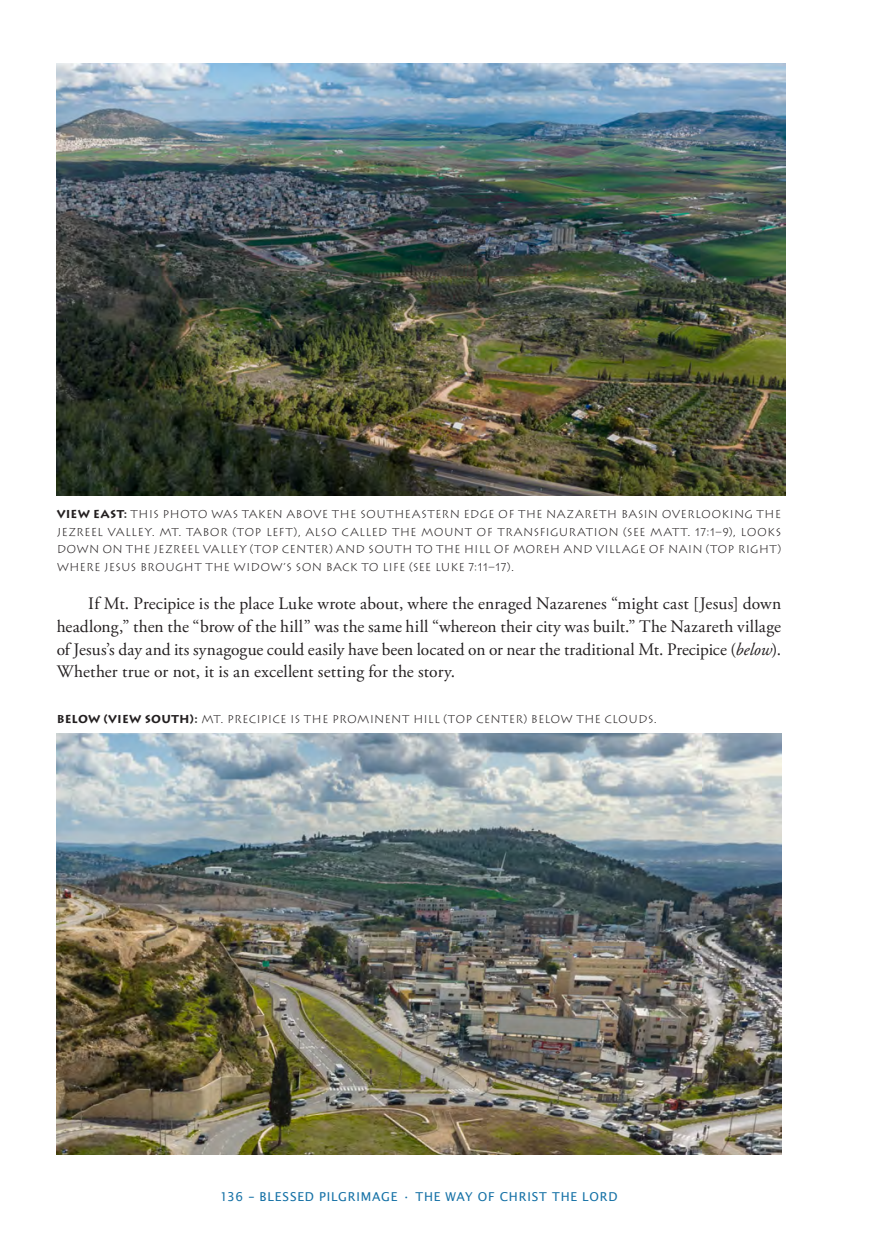
<style>
.page{position:relative;width:882px;height:1260px;background:#fff}
.page>*{position:absolute;margin:0;border:0;box-sizing:border-box;transform-origin:0 0}
.t1{font:17.5px/22.8px "Adobe Garamond Pro";letter-spacing:.005em;color:#231f20;text-align:justify}
.t2{font:12.25px "Lucida Sans";letter-spacing:.065em;color:#1571a6}
.t3{font:300 11.38px/17.5px "Lithos Pro";letter-spacing:.015em;color:#231f20;text-align:justify}
.s1{font-weight:700}
.s2{font-style:italic}
</style>
<div class="page">
<img style="left:57px;top:63px;width:728px;height:432px">
<img style="left:57px;top:733px;width:724px;height:422px">
<p class="t3" style="left:57px;top:505px;width:726px"><span class="s1">VIEW EAST:</span> THIS PHOTO WAS TAKEN ABOVE THE SOUTHEASTERN EDGE OF THE NAZARETH BASIN OVERLOOKING THE JEZREEL VALLEY. MT. TABOR (TOP LEFT), ALSO CALLED THE MOUNT OF TRANSFIGURATION (SEE MATT. 17:1–9), LOOKS DOWN ON THE JEZREEL VALLEY (TOP CENTER) AND SOUTH TO THE HILL OF MOREH AND VILLAGE OF NAIN (TOP RIGHT)<br>WHERE JESUS BROUGHT THE WIDOW’S SON BACK TO LIFE (SEE LUKE 7:11–17).</p>
<p class="t1" style="left:57px;top:593px;width:726px;text-indent:32px">If Mt. Precipice is the place Luke wrote about, where the enraged Nazarenes “might cast [Jesus] down headlong,” then the “brow of the hill” was the same hill “whereon their city was built.” The Nazareth village of Jesus’s day and its synagogue could easily have been located on or near the traditional Mt. Precipice (<span class="s2">below</span>).<br>Whether true or not, it is an excellent setting for the story.</p>
<p class="t3" style="left:57px;top:710px;width:602px"><span class="s1">BELOW (VIEW SOUTH):</span> MT. PRECIPICE IS THE PROMINENT HILL (TOP CENTER) BELOW THE CLOUDS.</p>
<p class="t2" style="left:220px;top:1189px;width:399px">136 – BLESSED PILGRIMAGE • THE WAY OF CHRIST THE LORD</p>
</div>
